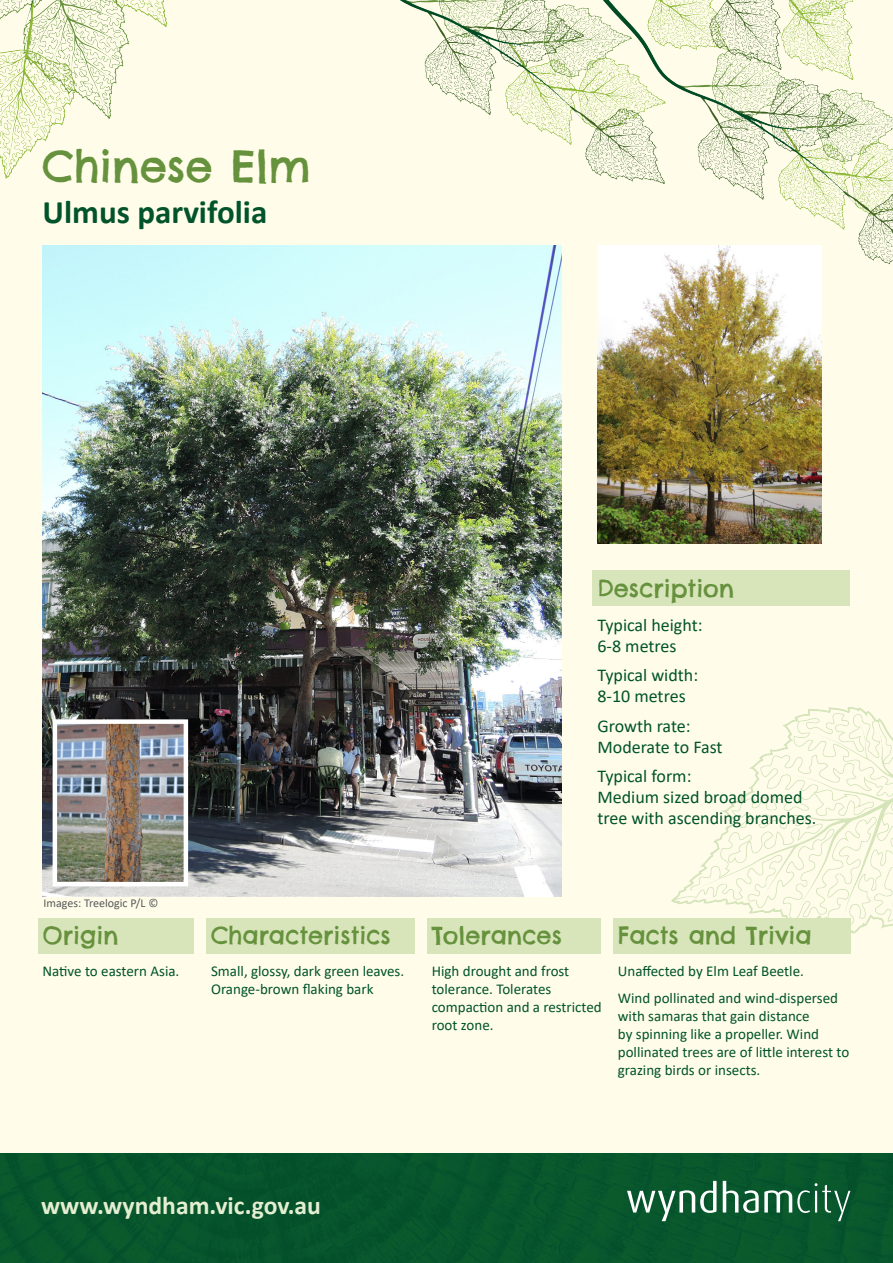
<style>
.page{position:relative;width:893px;height:1263px;background:#fffde9}
.page>*{position:absolute;margin:0;border:0;box-sizing:border-box;transform-origin:0 0}
.t1{font:43.5px "Chelsea Market Pro";color:#67923d}
.t2{font:700 33px "Calibri";color:#00532b}
.t3{font:700 25.65px "Calibri";color:#e4eed1}
.t4{font:24px "Chelsea Market Pro";color:#67923d}
.t5{font:18px/21px "Calibri";color:#00532b}
.t6{font:15px/18px "Calibri";color:#00532b}
.t7{font:12px "Calibri";color:#57585a}
</style>
<div class="page">
<div style="left:0;top:1153px;width:893px;height:110px;background:#07562d"></div>
<svg style="left:627px;top:1181px;width:89px;height:40px;background:#3c7a59"></svg>
<svg style="left:723px;top:1181px;width:127px;height:40px;background:#347452"></svg>
<img style="left:0;top:0;width:893px;height:268px">
<img style="left:671px;top:707px;width:222px;height:231px">
<img style="left:43px;top:245px;width:518px;height:652px">
<img style="left:597px;top:245px;width:224px;height:298px">
<div style="left:592px;top:570px;width:258px;height:35px;background:#d8e5bb"></div>
<div style="left:207px;top:918px;width:208px;height:36px;background:#d8e5bb"></div>
<div style="left:427px;top:918px;width:173px;height:36px;background:#d8e5bb"></div>
<div style="left:613px;top:918px;width:237px;height:36px;background:#d8e5bb"></div>
<div style="left:38px;top:918px;width:155px;height:36px;background:#d8e5bb"></div>
<img style="left:58px;top:724px;width:125px;height:157px">
<div style="left:53px;top:719px;width:135px;height:167px;border:4px solid #fff"></div>
<p class="t1" style="left:43px;top:139px;width:270px">Chinese Elm</p>
<p class="t2" style="left:43px;top:188px;width:226px">Ulmus parvifolia</p>
<p class="t7" style="left:44px;top:895px;width:116px">Images: Treelogic P/L ©</p>
<p class="t4" style="left:597px;top:572px;width:138px">Description</p>
<p class="t5" style="left:597px;top:614px;width:107px">Typical height:<br>6-8 metres</p>
<p class="t5" style="left:597px;top:664px;width:102px">Typical width:<br>8-10 metres</p>
<p class="t5" style="left:597px;top:715px;width:127px">Growth rate:<br>Moderate to Fast</p>
<p class="t5" style="left:597px;top:765px;width:220px">Typical form:<br>Medium sized broad domed tree with ascending branches.</p>
<p class="t4" style="left:43px;top:920px;width:78px">Origin</p>
<p class="t4" style="left:211px;top:920px;width:181px">Characteristics</p>
<p class="t4" style="left:432px;top:920px;width:132px">Tolerances</p>
<p class="t6" style="left:43px;top:962px;width:138px">Native to eastern Asia.</p>
<p class="t6" style="left:211px;top:962px;width:195px">Small, glossy, dark green leaves.<br>Orange-brown flaking bark</p>
<p class="t6" style="left:432px;top:962px;width:172px">High drought and frost tolerance. Tolerates compaction and a restricted root zone.</p>
<p class="t4" style="left:618px;top:920px;width:195px">Facts and Trivia</p>
<p class="t6" style="left:618px;top:962px;width:188px">Unaffected by Elm Leaf Beetle.</p>
<p class="t6" style="left:618px;top:988px;width:233px">Wind pollinated and wind-dispersed with samaras that gain distance<br>by spinning like a propeller. Wind pollinated trees are of little interest to grazing birds or insects.</p>
<h3 class="t3" style="left:41px;top:1188px;width:282px">www.wyndham.vic.gov.au</h3>
</div>
